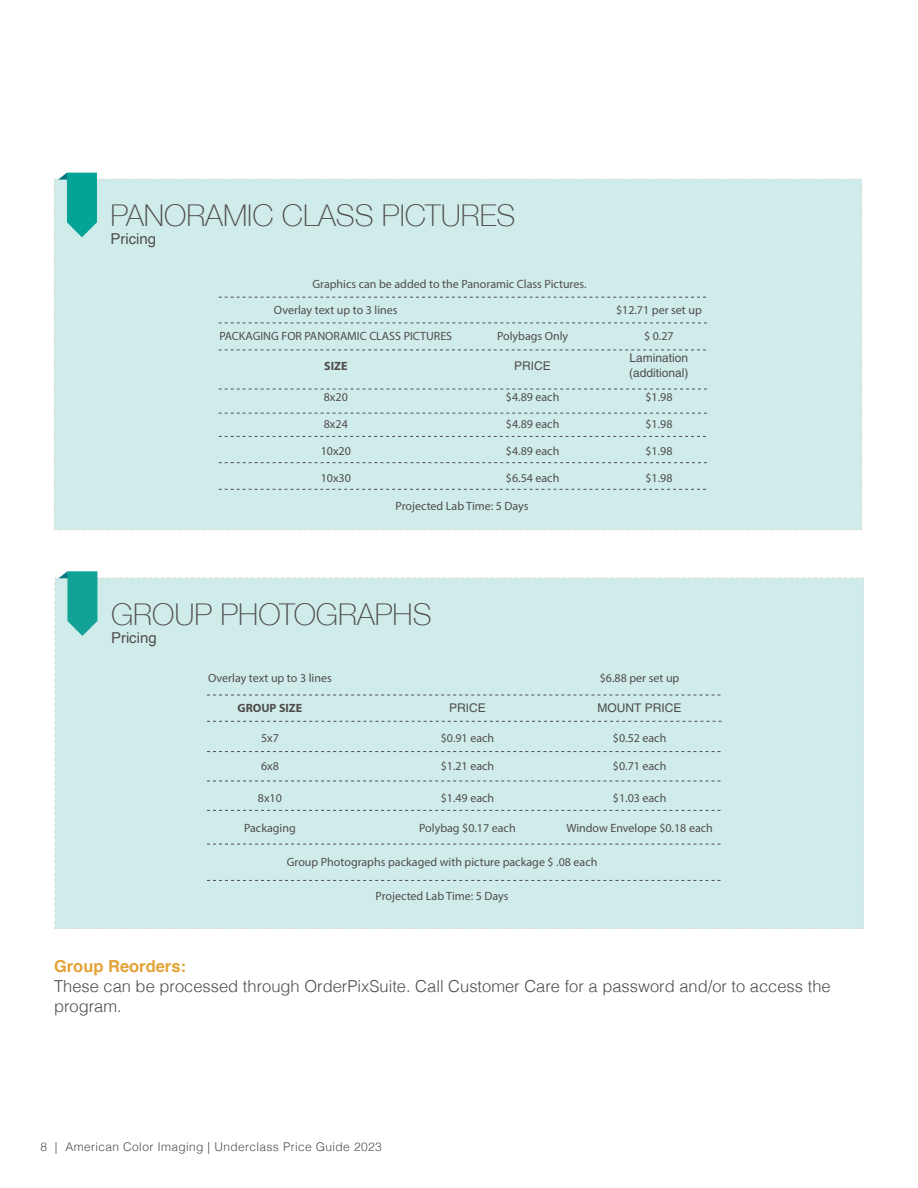
<style>
.page{position:relative;width:918px;height:1188px;background:#fff}
.page>*{position:absolute;margin:0;border:0;box-sizing:border-box;transform-origin:0 0}
.t1{font:100 30px "Helvetica Neue";color:#4f4d4c}
.Body{font:300 16.5px/19.8px "Helvetica";color:#4f4d4c}
.Mini_Header{font:700 16.5px "Helvetica";color:#e3a336}
.t2{font:15px "Helvetica";color:#4f4d4c}
.Body_B75{font:12px "Myriad Pro";color:#4f4d4c}
.t3{font:300 12px "Helvetica";letter-spacing:.03em;color:#4f4d4c}
.Body_B75-2{font:12px/14.4px "Helvetica LT Std";color:#4f4d4c}
.Body_B75-3{font:700 12px "Myriad Pro";color:#4f4d4c}
</style>
<div class="page">
<div style="left:55px;top:571px;width:809px;height:358px;background:#d0ecea"></div>
<div style="left:54px;top:173px;width:808px;height:357px;background:#d0ecea"></div>
<p class="t1" style="left:110px;top:192px;width:407px">PANORAMIC CLASS PICTURES</p>
<p class="t2" style="left:110px;top:227px;width:47px">Pricing</p>
<p class="Body_B75" style="left:312px;top:276px;width:276px">Graphics can be added to the Panoramic Class Pictures.</p>
<p class="Body_B75" style="left:274px;top:303px;width:125px">Overlay text up to 3 lines</p>
<p class="Body_B75" style="left:616px;top:303px;width:87px">$12.71 per set up</p>
<p class="Body_B75" style="left:219px;top:328px;width:234px">PACKAGING FOR PANORAMIC CLASS PICTURES</p>
<p class="Body_B75" style="left:497px;top:328px;width:73px">Polybags Only</p>
<p class="Body_B75" style="left:644px;top:328px;width:31px">$ 0.27</p>
<p class="Body_B75-3" style="left:324px;top:358px;width:25px">SIZE</p>
<p class="Body_B75-2" style="left:514px;top:358px;width:38px">PRICE</p>
<p class="Body_B75-2" style="left:629px;top:351px;width:61px">Lamination (additional)</p>
<p class="Body_B75" style="left:324px;top:389px;width:26px">8x20</p>
<p class="Body_B75" style="left:506px;top:389px;width:55px">$4.89 each</p>
<p class="Body_B75" style="left:645px;top:389px;width:29px">$1.98</p>
<p class="Body_B75" style="left:324px;top:416px;width:26px">8x24</p>
<p class="Body_B75" style="left:506px;top:416px;width:55px">$4.89 each</p>
<p class="Body_B75" style="left:645px;top:416px;width:29px">$1.98</p>
<p class="Body_B75" style="left:321px;top:443px;width:32px">10x20</p>
<p class="Body_B75" style="left:506px;top:443px;width:55px">$4.89 each</p>
<p class="Body_B75" style="left:645px;top:443px;width:29px">$1.98</p>
<p class="Body_B75" style="left:321px;top:470px;width:32px">10x30</p>
<p class="Body_B75" style="left:506px;top:470px;width:55px">$6.54 each</p>
<p class="Body_B75" style="left:645px;top:470px;width:29px">$1.98</p>
<p class="Body_B75" style="left:396px;top:498px;width:134px">Projected Lab Time: 5 Days</p>
<p class="t1" style="left:111px;top:592px;width:322px">GROUP PHOTOGRAPHS</p>
<p class="t2" style="left:111px;top:626px;width:47px">Pricing</p>
<p class="Body_B75" style="left:208px;top:670px;width:125px">Overlay text up to 3 lines</p>
<p class="Body_B75" style="left:600px;top:670px;width:81px">$6.88 per set up</p>
<p class="Body_B75-3" style="left:238px;top:700px;width:66px">GROUP SIZE</p>
<p class="Body_B75-2" style="left:449px;top:701px;width:38px">PRICE</p>
<p class="Body_B75-2" style="left:598px;top:701px;width:85px">MOUNT PRICE</p>
<p class="Body_B75" style="left:261px;top:730px;width:19px">5x7</p>
<p class="Body_B75" style="left:441px;top:730px;width:55px">$0.91 each</p>
<p class="Body_B75" style="left:613px;top:730px;width:55px">$0.52 each</p>
<p class="Body_B75" style="left:261px;top:758px;width:19px">6x8</p>
<p class="Body_B75" style="left:441px;top:758px;width:55px">$1.21 each</p>
<p class="Body_B75" style="left:613px;top:758px;width:55px">$0.71 each</p>
<p class="Body_B75" style="left:258px;top:790px;width:26px">8x10</p>
<p class="Body_B75" style="left:441px;top:790px;width:55px">$1.49 each</p>
<p class="Body_B75" style="left:613px;top:790px;width:55px">$1.03 each</p>
<p class="Body_B75" style="left:244px;top:821px;width:53px">Packaging</p>
<p class="Body_B75" style="left:419px;top:821px;width:98px">Polybag $0.17 each</p>
<p class="Body_B75" style="left:566px;top:821px;width:148px">Window Envelope $0.18 each</p>
<p class="Body_B75" style="left:287px;top:855px;width:312px">Group Photographs packaged with picture package $ .08 each</p>
<p class="Body_B75" style="left:376px;top:888px;width:134px">Projected Lab Time: 5 Days</p>
<p class="Mini_Header" style="left:54px;top:953px;width:134px">Group Reorders:</p>
<p class="Body" style="left:54px;top:975px;width:778px">These can be processed through OrderPixSuite. Call Customer Care for a password and/or to access the program.</p>
<p class="t3" style="left:40px;top:1137px;width:343px">8 | American Color Imaging | Underclass Price Guide 2023</p>
</div>
